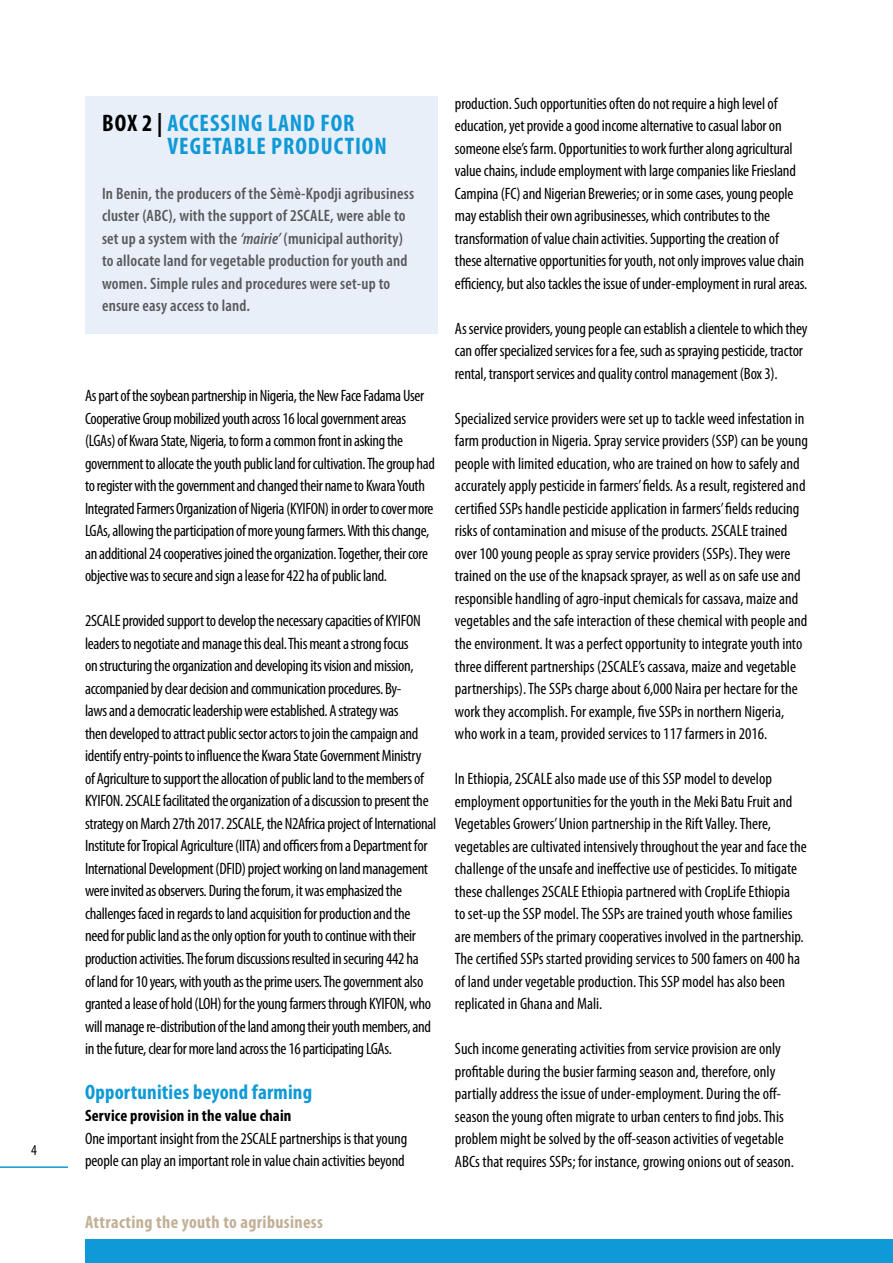
<style>
.page{position:relative;width:893px;height:1263px;background:#fff}
.page>*{position:absolute;margin:0;border:0;box-sizing:border-box;transform-origin:0 0}
.t1{font:700 condensed 24px/22.5px "Myriad Pro";letter-spacing:.04em;color:#0f99d6}
.t2{font:700 condensed 21px "Myriad Pro";letter-spacing:.01em;color:#0f99d6}
.t3{font:700 condensed 18px "Myriad Pro";letter-spacing:.02em;color:#c1b096}
.t4{font:condensed 16.5px/22.5px "Myriad Pro";letter-spacing:-.01em;color:#000}
.t5{font:600 condensed 16.5px/22.5px "Myriad Pro";letter-spacing:.01em;color:#58595b}
.t6{font:700 condensed 16.5px "Myriad Pro";letter-spacing:.01em;color:#000}
.t7{font:condensed 15px "Myriad Pro";color:#000}
.s1{color:#000}
.s2{font-style:italic}
</style>
<div class="page">
<hr style="left:0;top:1166px;width:68px;height:2px;background:#0f99d6">
<div style="left:85px;top:1240px;width:808px;height:23px;background:#0f99d6"></div>
<div style="left:85px;top:96px;width:353px;height:238px;background:#e8eff9"></div>
<p class="t7" style="left:31px;top:1141px;width:7px">4</p>
<h1 class="t1" style="left:167px;top:112px;width:221px;text-indent:-65px"><span class="s1">BOX 2 |</span> ACCESSING LAND FOR<br>VEGETABLE PRODUCTION</h1>
<p class="t5" style="left:102px;top:182px;width:314px">In Benin, the producers of the Sèmè-Kpodji agribusiness cluster (ABC), with the support of 2SCALE, were able to set up a system with the <span class="s2">‘mairie’</span> (municipal authority) to allocate land for vegetable production for youth and women. Simple rules and procedures were set-up to ensure easy access to land.</p>
<p class="t4" style="left:85px;top:384px;width:351px">As part of the soybean partnership in Nigeria, the New Face Fadama User Cooperative Group mobilized youth across 16 local government areas (LGAs) of Kwara State, Nigeria, to form a common front in asking the government to allocate the youth public land for cultivation. The group had to register with the government and changed their name to Kwara Youth Integrated Farmers Organization of Nigeria (KYIFON) in order to cover more LGAs, allowing the participation of more young farmers. With this change, an additional 24 cooperatives joined the organization. Together, their core objective was to secure and sign a lease for 422 ha of public land.</p>
<p class="t4" style="left:85px;top:609px;width:353px">2SCALE provided support to develop the necessary capacities of KYIFON leaders to negotiate and manage this deal. This meant a strong focus<br>on structuring the organization and developing its vision and mission, accompanied by clear decision and communication procedures. By-<br>laws and a democratic leadership were established. A strategy was<br>then developed to attract public sector actors to join the campaign and identify entry-points to influence the Kwara State Government Ministry<br>of Agriculture to support the allocation of public land to the members of KYIFON. 2SCALE facilitated the organization of a discussion to present the strategy on March 27th 2017. 2SCALE, the N2Africa project of International Institute for Tropical Agriculture (IITA) and officers from a Department for International Development (DFID) project working on land management were invited as observers. During the forum, it was emphasized the challenges faced in regards to land acquisition for production and the need for public land as the only option for youth to continue with their production activities. The forum discussions resulted in securing 442 ha<br>of land for 10 years, with youth as the prime users. The government also granted a lease of hold (LOH) for the young farmers through KYIFON, who will manage re-distribution of the land among their youth members, and in the future, clear for more land across the 16 participating LGAs.</p>
<p class="t2" style="left:85px;top:1079px;width:229px">Opportunities beyond farming</p>
<p class="t6" style="left:85px;top:1105px;width:208px">Service provision in the value chain</p>
<p class="t4" style="left:85px;top:1127px;width:324px">One important insight from the 2SCALE partnerships is that young people can play an important role in value chain activities beyond</p>
<p class="t3" style="left:85px;top:1210px;width:239px">Attracting the youth to agribusiness</p>
<p class="t4" style="left:455px;top:92px;width:354px">production. Such opportunities often do not require a high level of education, yet provide a good income alternative to casual labor on someone else’s farm. Opportunities to work further along agricultural value chains, include employment with large companies like Friesland Campina (FC) and Nigerian Breweries; or in some cases, young people may establish their own agribusinesses, which contributes to the transformation of value chain activities. Supporting the creation of these alternative opportunities for youth, not only improves value chain efficiency, but also tackles the issue of under-employment in rural areas.</p>
<p class="t4" style="left:455px;top:317px;width:354px">As service providers, young people can establish a clientele to which they can offer specialized services for a fee, such as spraying pesticide, tractor rental, transport services and quality control management (Box 3).</p>
<p class="t4" style="left:455px;top:407px;width:354px">Specialized service providers were set up to tackle weed infestation in farm production in Nigeria. Spray service providers (SSP) can be young people with limited education, who are trained on how to safely and accurately apply pesticide in farmers’ fields. As a result, registered and certified SSPs handle pesticide application in farmers’ fields reducing risks of contamination and misuse of the products. 2SCALE trained over 100 young people as spray service providers (SSPs). They were trained on the use of the knapsack sprayer, as well as on safe use and responsible handling of agro-input chemicals for cassava, maize and vegetables and the safe interaction of these chemical with people and the environment. It was a perfect opportunity to integrate youth into three different partnerships (2SCALE’s cassava, maize and vegetable partnerships). The SSPs charge about 6,000 Naira per hectare for the work they accomplish. For example, five SSPs in northern Nigeria, who work in a team, provided services to 117 farmers in 2016.</p>
<p class="t4" style="left:455px;top:767px;width:353px">In Ethiopia, 2SCALE also made use of this SSP model to develop employment opportunities for the youth in the Meki Batu Fruit and Vegetables Growers’ Union partnership in the Rift Valley. There, vegetables are cultivated intensively throughout the year and face the challenge of the unsafe and ineffective use of pesticides. To mitigate these challenges 2SCALE Ethiopia partnered with CropLife Ethiopia<br>to set-up the SSP model. The SSPs are trained youth whose families are members of the primary cooperatives involved in the partnership.<br>The certified SSPs started providing services to 500 famers on 400 ha of land under vegetable production. This SSP model has also been replicated in Ghana and Mali.</p>
<p class="t4" style="left:455px;top:1037px;width:341px">Such income generating activities from service provision are only profitable during the busier farming season and, therefore, only partially address the issue of under-employment. During the off&shy;season the young often migrate to urban centers to find jobs. This problem might be solved by the off-season activities of vegetable ABCs that requires SSPs; for instance, growing onions out of season.</p>
</div>
